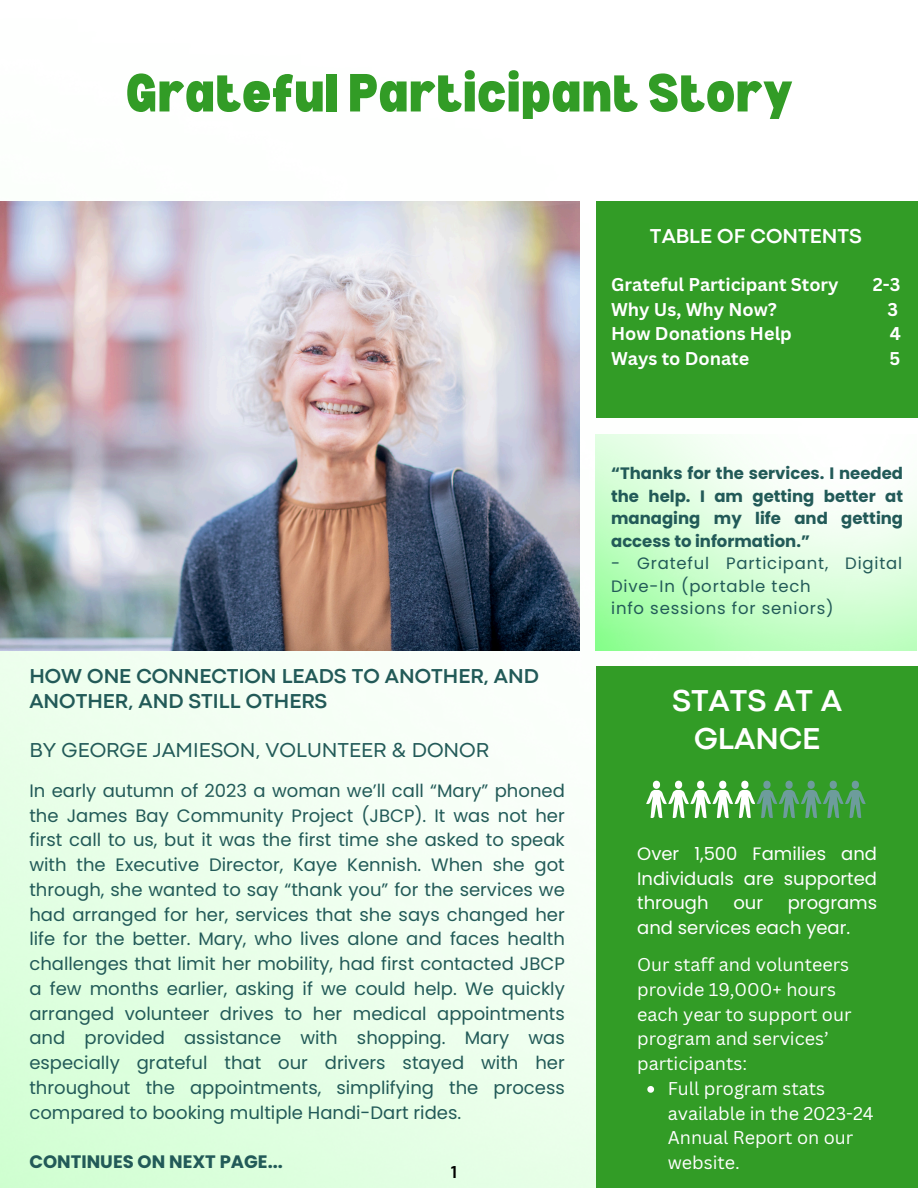
<style>
.page{position:relative;width:918px;height:1188px;background:#fff}
.page>*{position:absolute;margin:0;border:0;box-sizing:border-box;transform-origin:0 0}
.t1{font:900 semi-condensed 52.5px "Bernoru";color:#329c26}
.t2{font:700 31.5px/38.2px "Codec Pro";color:#fff;text-align:center}
.t3{font:700 21px/24.8px "Codec Pro";color:#225a58}
.t4{font:21px "Codec Pro";color:#225a58}
.t5{font:700 21px "Codec Pro";color:#fff}
.t6{font:18px/24.8px "Poppins";color:#225a58;text-align:justify}
.t7{font:18px/24.8px "Canva Sans";color:#fff}
.t8{font:18px/24.8px "Poppins";color:#fff;text-align:justify}
.t9{font:700 18px "Canva Sans";color:#fff}
.t10{font:700 18px "Poppins";color:#225a58}
.t11{font:700 18px "Codec Pro";color:#000}
.t12{font:700 16.5px/22.5px "Poppins";color:#225a58;text-align:justify}
.t13{font:16.5px/22.5px "Poppins";letter-spacing:.05em;color:#225a58}
</style>
<div class="page">
<img style="left:0;top:201px;width:918px;height:987px">
<img style="left:595px;top:434px;width:322px;height:216px">
<img style="left:0;top:202px;width:580px;height:449px">
<div style="left:596px;top:202px;width:322px;height:216px;background:#329c26"></div>
<div style="left:596px;top:666px;width:322px;height:522px;background:#329c26"></div>
<svg style="left:646px;top:781px;width:220px;height:37px"></svg>
<svg style="left:647px;top:1086px;width:7px;height:7px"></svg>
<p class="t1" style="left:126px;top:63px;width:668px">Grateful Participant Story</p>
<p class="t5" style="left:650px;top:228px;width:213px">TABLE OF CONTENTS</p>
<p class="t9" style="left:611px;top:272px;width:229px">Grateful Participant Story</p>
<p class="t9" style="left:873px;top:272px;width:29px">2-3</p>
<p class="t9" style="left:611px;top:296px;width:167px">Why Us, Why Now?</p>
<p class="t9" style="left:888px;top:296px;width:12px">3</p>
<p class="t9" style="left:611px;top:321px;width:182px">How Donations Help</p>
<p class="t9" style="left:890px;top:321px;width:13px">4</p>
<p class="t9" style="left:611px;top:346px;width:140px">Ways to Donate</p>
<p class="t9" style="left:890px;top:346px;width:12px">5</p>
<h3 class="t3" style="left:29px;top:665px;width:511px">HOW ONE CONNECTION LEADS TO ANOTHER, AND<br>ANOTHER, AND STILL OTHERS</h3>
<h4 class="t4" style="left:29px;top:743px;width:461px">BY GEORGE JAMIESON, VOLUNTEER &amp; DONOR</h4>
<p class="t6" style="left:29px;top:778px;width:537px">In early autumn of 2023 a woman we’ll call “Mary” phoned the James Bay Community Project (JBCP). It was not her first call to us, but it was the first time she asked to speak with the Executive Director, Kaye Kennish. When she got through, she wanted to say “thank you” for the services we had arranged for her, services that she says changed her life for the better. Mary, who lives alone and faces health challenges that limit her mobility, had first contacted JBCP a few months earlier, asking if we could help. We quickly arranged volunteer drives to her medical appointments and provided assistance with shopping. Mary was especially grateful that our drivers stayed with her throughout the appointments, simplifying the process compared to booking multiple Handi-Dart rides.</p>
<h5 class="t10" style="left:29px;top:1149px;width:255px">CONTINUES ON NEXT PAGE...</h5>
<p class="t11" style="left:451px;top:1165px;width:8px">1</p>
<p class="t12" style="left:611px;top:462px;width:294px">“Thanks for the services. I needed the help. I am getting better at managing my life and getting access to information.”</p>
<p class="t13" style="left:611px;top:552px;width:293px">- Grateful Participant, Digital<br>Dive-In (portable tech</p>
<p class="t13" style="left:611px;top:597px;width:224px">info sessions for seniors)</p>
<h6 class="t2" style="left:672px;top:684px;width:172px">STATS AT A<br>GLANCE</h6>
<h3 class="t8" style="left:637px;top:841px;width:241px">Over 1,500 Families and Individuals are supported through</h3>
<h3 class="t8" style="left:637px;top:891px;width:241px;text-indent:151px">programs and services each year.</h3>
<h3 class="t8" style="left:733px;top:891px;width:31px">our</h3>
<p class="t7" style="left:637px;top:952px;width:216px">Our staff and volunteers provide 19,000+ hours each year to support our program and services’ participants:</p>
<h2 class="t7" style="left:668px;top:1076px;width:207px">Full program stats available in the 2023-24<br>Annual Report on our website.</h2>
</div>
